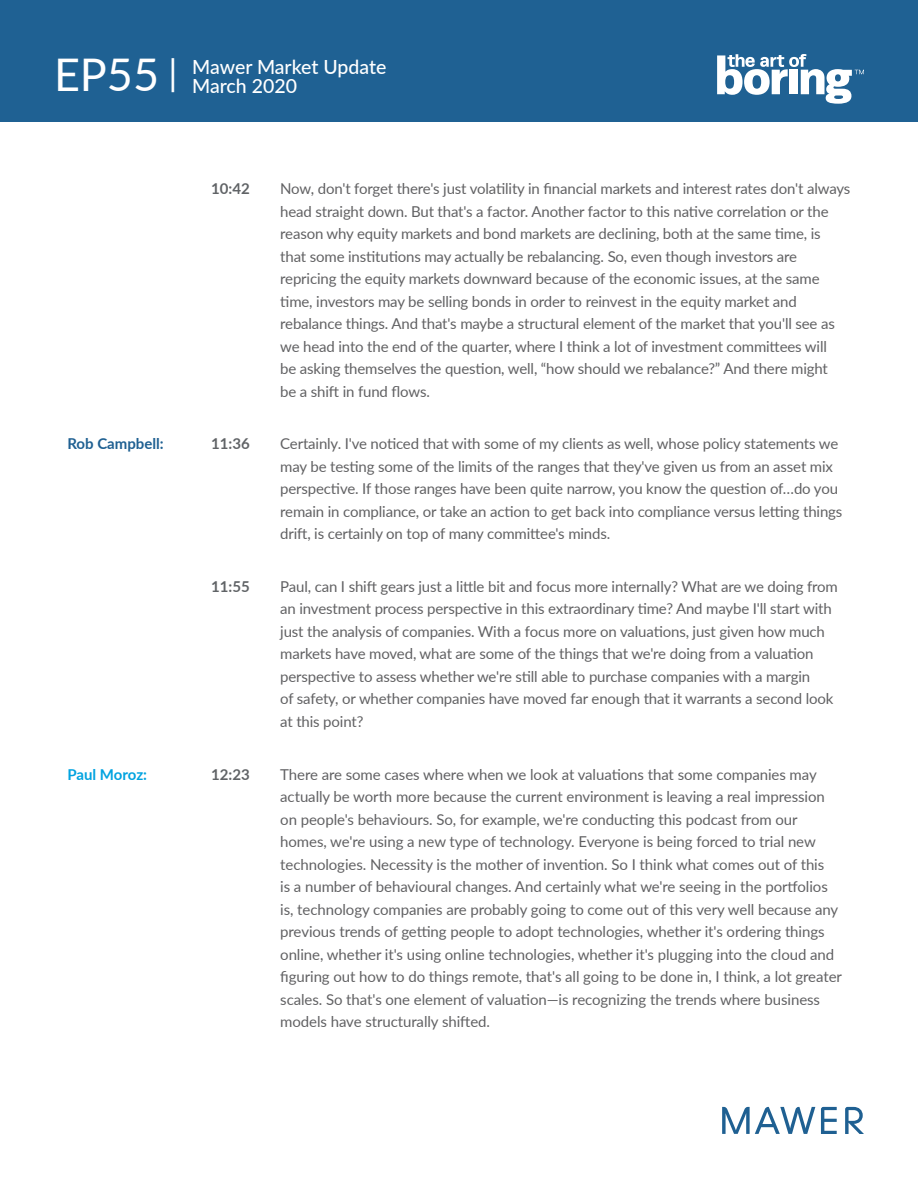
<style>
.page{position:relative;width:918px;height:1188px;background:#fff}
.page>*{position:absolute;margin:0;border:0;box-sizing:border-box;transform-origin:0 0}
.t1{font:500 19.5px/19.5px "Lato";letter-spacing:-.005em;color:#fff}
.t2{font:15px/22.5px "Lato";letter-spacing:-.01em;color:#616163}
.t3{font:700 15px "Lato";color:#606366}
.t4{font:700 15px "Lato";color:#1f6092}
.t5{font:700 15px "Lato";letter-spacing:-.01em;color:#00a3e0}
.s1{font-weight:400;font-size:45px}
.s2{font-weight:400;font-size:36px}
</style>
<div class="page">
<div style="left:0;top:0;width:918px;height:122px;background:#1f6193"></div>
<svg style="left:717px;top:54px;width:147px;height:50px"></svg>
<svg style="left:845px;top:1107px;width:19px;height:27px"></svg>
<svg style="left:821px;top:1107px;width:16px;height:27px"></svg>
<svg style="left:722px;top:1107px;width:93px;height:27px"></svg>
<h1 class="t1" style="left:192px;top:56px;width:196px;text-indent:-138px"><span class="s1">EP55</span> <span class="s2">|</span> Mawer Market Update<br>March 2020</h1>
<p class="t3" style="left:211px;top:178px;width:40px">10:42</p>
<p class="t2" style="left:280px;top:177px;width:572px">Now, don't forget there's just volatility in financial markets and interest rates don't always head straight down. But that's a factor. Another factor to this native correlation or the reason why equity markets and bond markets are declining, both at the same time, is that some institutions may actually be rebalancing. So, even though investors are repricing the equity markets downward because of the economic issues, at the same time, investors may be selling bonds in order to reinvest in the equity market and rebalance things. And that's maybe a structural element of the market that you'll see as we head into the end of the quarter, where I think a lot of investment committees will<br>be asking themselves the question, well, “how should we rebalance?” And there might<br>be a shift in fund flows.</p>
<p class="t4" style="left:67px;top:433px;width:98px">Rob Campbell:</p>
<p class="t3" style="left:211px;top:433px;width:40px">11:36</p>
<p class="t2" style="left:280px;top:432px;width:564px">Certainly. I've noticed that with some of my clients as well, whose policy statements we may be testing some of the limits of the ranges that they've given us from an asset mix perspective. If those ranges have been quite narrow, you know the question of…do you remain in compliance, or take an action to get back into compliance versus letting things drift, is certainly on top of many committee's minds.</p>
<p class="t3" style="left:211px;top:575px;width:40px">11:55</p>
<p class="t2" style="left:280px;top:575px;width:559px">Paul, can I shift gears just a little bit and focus more internally? What are we doing from an investment process perspective in this extraordinary time? And maybe I'll start with just the analysis of companies. With a focus more on valuations, just given how much markets have moved, what are some of the things that we're doing from a valuation perspective to assess whether we're still able to purchase companies with a margin<br>of safety, or whether companies have moved far enough that it warrants a second look at this point?</p>
<p class="t5" style="left:67px;top:763px;width:81px">Paul Moroz:</p>
<p class="t3" style="left:211px;top:763px;width:40px">12:23</p>
<p class="t2" style="left:280px;top:762px;width:563px">There are some cases where when we look at valuations that some companies may actually be worth more because the current environment is leaving a real impression on people's behaviours. So, for example, we're conducting this podcast from our homes, we're using a new type of technology. Everyone is being forced to trial new technologies. Necessity is the mother of invention. So I think what comes out of this<br>is a number of behavioural changes. And certainly what we're seeing in the portfolios is, technology companies are probably going to come out of this very well because any previous trends of getting people to adopt technologies, whether it's ordering things online, whether it's using online technologies, whether it's plugging into the cloud and figuring out how to do things remote, that's all going to be done in, I think, a lot greater scales. So that's one element of valuation—is recognizing the trends where business models have structurally shifted.</p>
</div>
